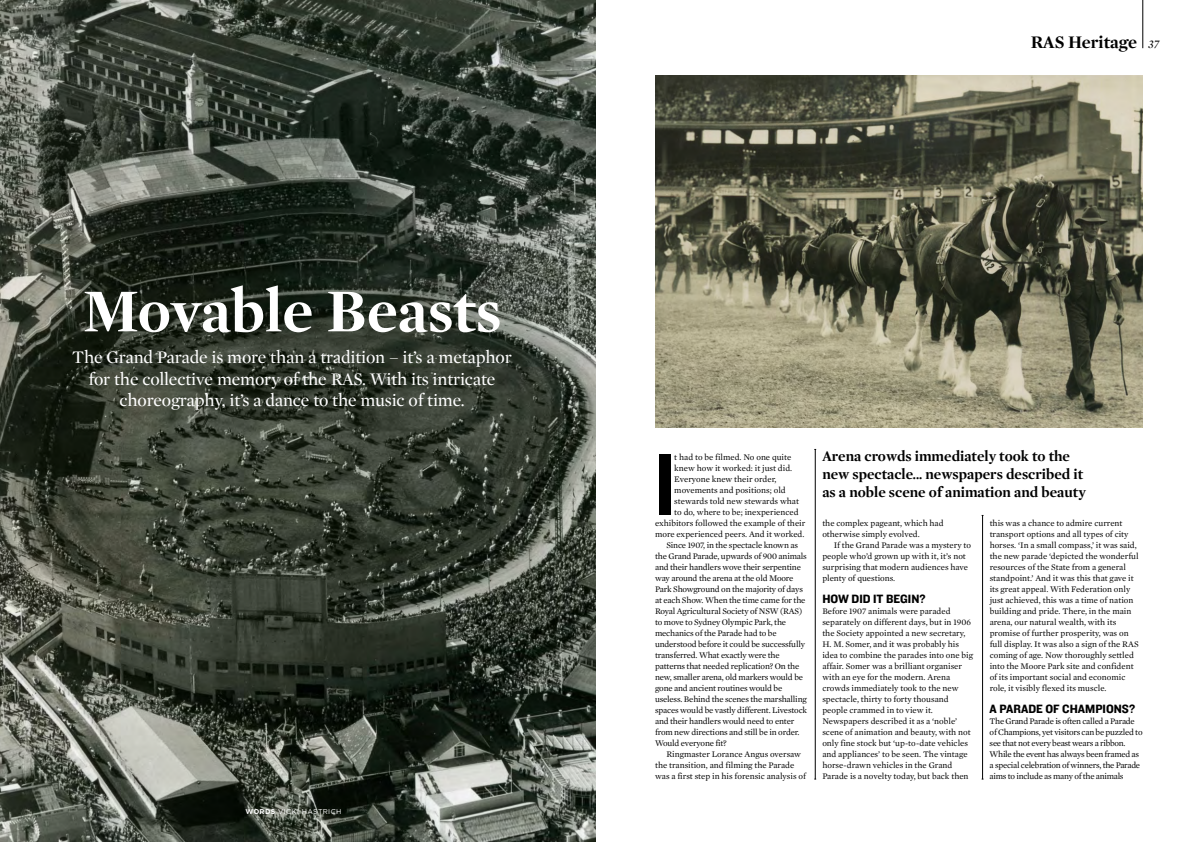
<style>
.page{position:relative;width:1191px;height:842px;background:#fff}
.page>*{position:absolute;margin:0;border:0;box-sizing:border-box;transform-origin:0 0}
.t1{font:91.3px "Knockout 49 Liteweight";color:#000}
.t2{font:700 62px "Mercury Display";color:#fff}
.t3{font:18px/21px "Mercury Display";letter-spacing:-.01em;color:#fff;text-align:center}
.t4{font:700 18px "Mercury Display";color:#000}
.t5{font:700 15px/18px "Mercury Display";color:#000}
.t6{font:12.5px "Knockout 51 Middleweight";color:#000}
.t7{font:italic 12px "Mercury Display";color:#000}
.t8{font:8.8px/11px "Mercury Text G1";color:#000}
.t9{font:8.8px "Mercury Text G1";letter-spacing:-.02em;color:#000}
.t10{font:8.8px/11px "Mercury Text G1";letter-spacing:-.03em;color:#000}
.t11{font:7px "Gotham";letter-spacing:.05em;color:#fff}
.s1{font-weight:700}
</style>
<div class="page">
<img style="left:0;top:0;width:595px;height:842px">
<hr style="left:1142px;top:0;width:1px;height:48px;background:#000">
<hr style="left:982px;top:515px;width:1px;height:264px;background:#000">
<hr style="left:815px;top:449px;width:1px;height:330px;background:#000">
<img style="left:655px;top:75px;width:487px;height:352px">
<h2 class="t2" style="left:83px;top:265px;width:420px">Movable Beasts</h2>
<h3 class="t3" style="left:72px;top:346px;width:441px">The Grand Parade is more than a tradition – it’s a metaphor for the collective memory of the RAS. With its intricate choreography, it’s a dance to the music of time.</h3>
<p class="t11" style="left:245px;top:807px;width:98px"><span class="s1">WORDS</span> VICKI HASTRICH</p>
<h3 class="t4" style="left:1030px;top:29px;width:108px">RAS Heritage</h3>
<h3 class="t7" style="left:1148px;top:36px;width:12px">37</h3>
<h1 class="t1" style="left:655px;top:427px;width:21px">I</h1>
<p class="t8" style="left:674px;top:451px;width:118px">t had to be filmed. No one quite</p>
<p class="t8" style="left:674px;top:462px;width:119px">knew how it worked: it just did.</p>
<p class="t8" style="left:674px;top:473px;width:104px">Everyone knew their order,</p>
<p class="t8" style="left:674px;top:484px;width:113px">movements and positions; old</p>
<p class="t8" style="left:674px;top:495px;width:126px">stewards told new stewards what</p>
<p class="t8" style="left:674px;top:506px;width:126px">to do, where to be; inexperienced</p>
<p class="t8" style="left:655px;top:517px;width:152px">exhibitors followed the example of their</p>
<p class="t8" style="left:655px;top:528px;width:151px">more experienced peers. And it worked.</p>
<p class="t9" style="left:666px;top:539px;width:133px">Since 1907, in the spectacle known as</p>
<p class="t9" style="left:655px;top:550px;width:153px">the Grand Parade, upwards of 900 animals</p>
<p class="t9" style="left:655px;top:561px;width:147px">and their handlers wove their serpentine</p>
<p class="t9" style="left:655px;top:572px;width:140px">way around the arena at the old Moore</p>
<p class="t9" style="left:655px;top:583px;width:149px">Park Showground on the majority of days</p>
<p class="t9" style="left:655px;top:594px;width:152px">at each Show. When the time came for the</p>
<p class="t9" style="left:655px;top:605px;width:149px">Royal Agricultural Society of NSW (RAS)</p>
<p class="t9" style="left:655px;top:616px;width:133px">to move to Sydney Olympic Park, the</p>
<p class="t9" style="left:655px;top:627px;width:123px">mechanics of the Parade had to be</p>
<p class="t9" style="left:655px;top:638px;width:151px">understood before it could be successfully</p>
<p class="t9" style="left:655px;top:649px;width:126px">transferred. What exactly were the</p>
<p class="t9" style="left:655px;top:660px;width:146px">patterns that needed replication? On the</p>
<p class="t9" style="left:655px;top:671px;width:149px">new, smaller arena, old markers would be</p>
<p class="t9" style="left:655px;top:682px;width:129px">gone and ancient routines would be</p>
<p class="t9" style="left:655px;top:693px;width:153px">useless. Behind the scenes the marshalling</p>
<p class="t9" style="left:655px;top:704px;width:154px">spaces would be vastly different. Livestock</p>
<p class="t9" style="left:655px;top:715px;width:141px">and their handlers would need to enter</p>
<p class="t9" style="left:655px;top:726px;width:146px">from new directions and still be in order.</p>
<p class="t9" style="left:655px;top:737px;width:73px">Would everyone fit?</p>
<p class="t8" style="left:666px;top:748px;width:136px">Ringmaster Lorance Angus oversaw</p>
<p class="t8" style="left:655px;top:759px;width:141px">the transition, and filming the Parade</p>
<p class="t8" style="left:655px;top:770px;width:152px">was a first step in his forensic analysis of</p>
<h3 class="t5" style="left:822px;top:447px;width:265px">Arena crowds immediately took to the new spectacle... newspapers described it as a noble scene of animation and beauty</h3>
<p class="t8" style="left:822px;top:517px;width:123px">the complex pageant, which had otherwise simply evolved.</p>
<p class="t8" style="left:822px;top:539px;width:150px;text-indent:11px">If the Grand Parade was a mystery to people who’d grown up with it, it’s not surprising that modern audiences have plenty of questions.</p>
<h3 class="t6" style="left:822px;top:591px;width:105px">HOW DID IT BEGIN?</h3>
<p class="t8" style="left:822px;top:605px;width:152px">Before 1907 animals were paraded separately on different days, but in 1906 the Society appointed a new secretary, H. M. Somer, and it was probably his idea to combine the parades into one big affair. Somer was a brilliant organiser with an eye for the modern. Arena crowds immediately took to the new spectacle, thirty to forty thousand people crammed in to view it.<br>Newspapers described it as a ‘noble’ scene of animation and beauty, with not only fine stock but ‘up-to-date vehicles and appliances’ to be seen. The vintage horse-drawn vehicles in the Grand Parade is a novelty today, but back then</p>
<p class="t8" style="left:989px;top:517px;width:151px">this was a chance to admire current transport options and all types of city horses. ‘In a small compass,’ it was said, the new parade ‘depicted the wonderful resources of the State from a general standpoint.’ And it was this that gave it its great appeal. With Federation only just achieved, this was a time of nation building and pride. There, in the main arena, our natural wealth, with its promise of further prosperity, was on full display. It was also a sign of the RAS coming of age. Now thoroughly settled into the Moore Park site and confident of its important social and economic role, it visibly flexed its muscle.</p>
<h3 class="t6" style="left:989px;top:701px;width:147px">A PARADE OF CHAMPIONS?</h3>
<p class="t10" style="left:989px;top:715px;width:154px">The Grand Parade is often called a Parade of Champions, yet visitors can be puzzled to see that not every beast wears a ribbon.<br>While the event has always been framed as a special celebration of winners, the Parade aims to include as many of the animals</p>
</div>
